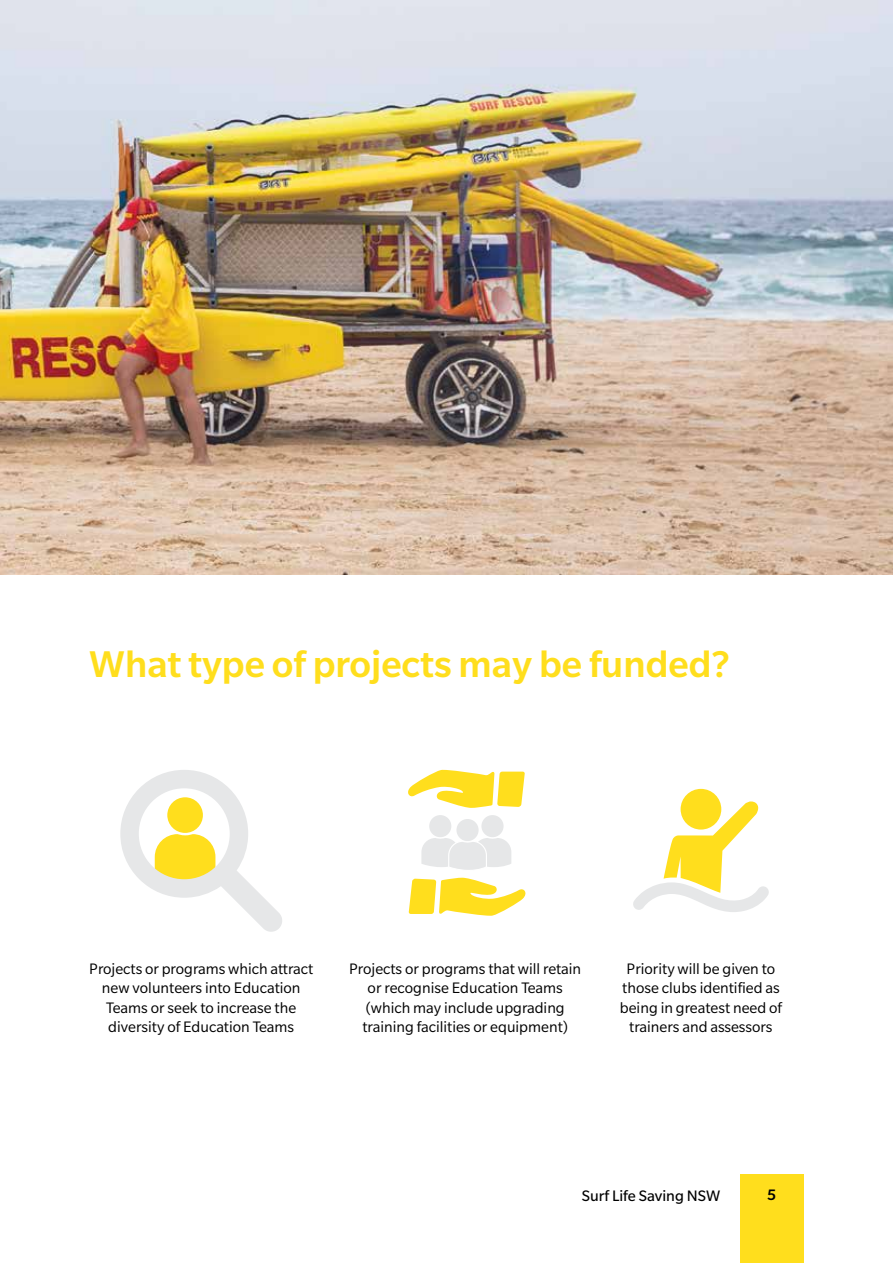
<style>
.page{position:relative;width:893px;height:1263px;background:#fff}
.page>*{position:absolute;margin:0;border:0;box-sizing:border-box;transform-origin:0 0}
.t1{font:500 40.5px "Slate Std";color:#ffde1d}
.t2{font:16.5px/19.5px "Slate Std";color:#000;text-align:center}
.t3{font:16.5px "Slate Std";color:#000}
.t4{font:500 16.5px "Slate Std";color:#000}
</style>
<div class="page">
<div style="left:740px;top:1174px;width:64px;height:89px;background:#ffde1d"></div>
<svg style="left:633px;top:800px;width:136px;height:112px"></svg>
<div style="left:681px;top:789px;width:40px;height:40px;background:#ffde1d;border-radius:50%"></div>
<img style="left:0;top:0;width:893px;height:574px">
<svg style="left:120px;top:770px;width:162px;height:162px"></svg>
<svg style="left:408px;top:769px;width:117px;height:39px"></svg>
<svg style="left:408px;top:815px;width:118px;height:101px"></svg>
<h1 class="t1" style="left:89px;top:643px;width:642px">What type of projects may be funded?</h1>
<p class="t2" style="left:89px;top:958px;width:225px">Projects or programs which attract new volunteers into Education<br>Teams or seek to increase the diversity of Education Teams</p>
<p class="t2" style="left:349px;top:958px;width:234px">Projects or programs that will retain or recognise Education Teams (which may include upgrading training facilities or equipment)</p>
<p class="t2" style="left:620px;top:958px;width:164px">Priority will be given to those clubs identified as being in greatest need of trainers and assessors</p>
<p class="t3" style="left:582px;top:1187px;width:140px">Surf Life Saving NSW</p>
<p class="t4" style="left:767px;top:1186px;width:11px">5</p>
</div>
